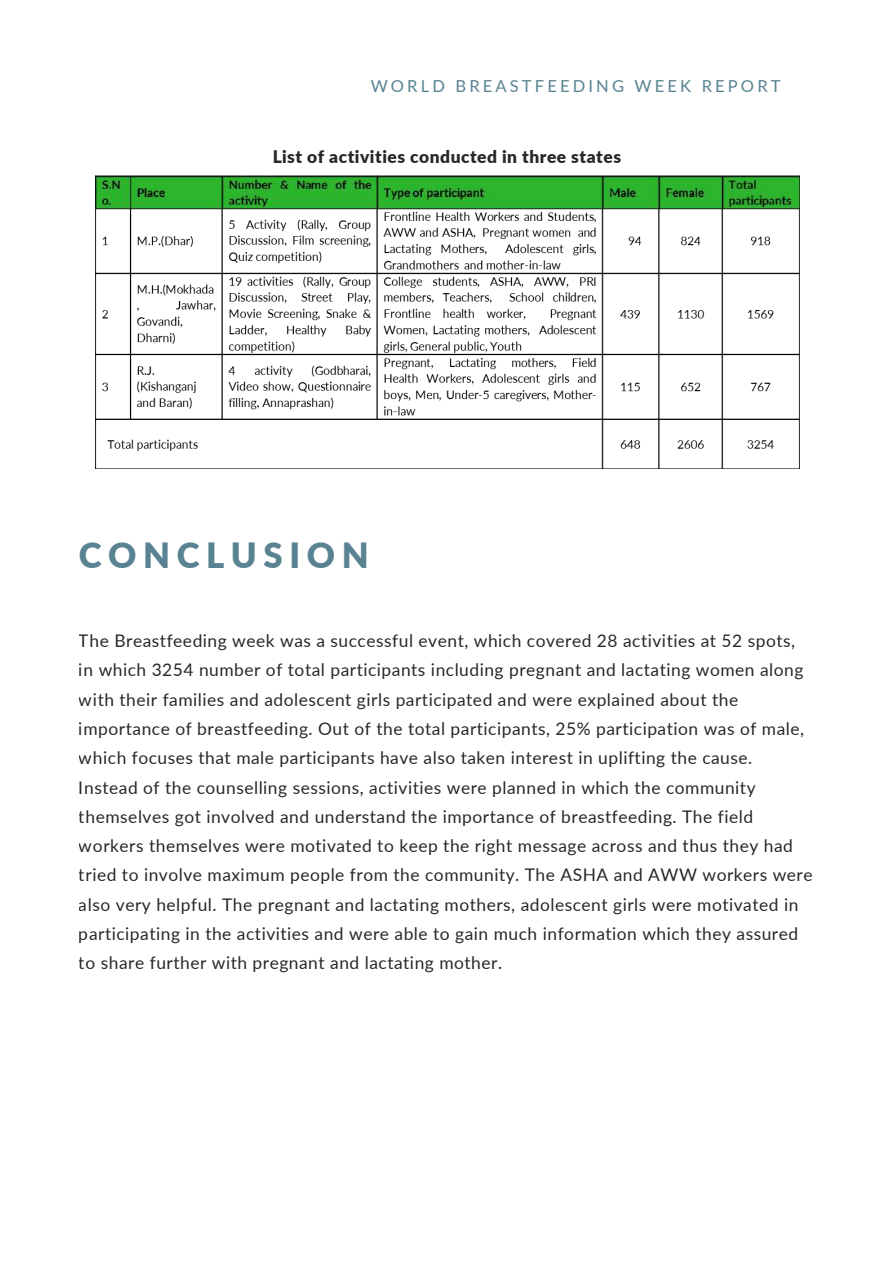
<style>
.page{position:relative;width:893px;height:1263px;background:#fff}
.page>*{position:absolute;margin:0;border:0;box-sizing:border-box;transform-origin:0 0}
.t1{font:900 34.8px "Lato";letter-spacing:.19em;color:#598392}
.t2{font:17.4px/29.2px "Lato";letter-spacing:.03em;color:#000}
.t3{font:900 17.4px "Lato";letter-spacing:.03em;color:#000}
.t4{font:16.5px "Lato";letter-spacing:.19em;color:#598392}
</style>
<div class="page">
<img style="left:96px;top:175px;width:703px;height:293px">
<p class="t4" style="left:371px;top:75px;width:411px">WORLD BREASTFEEDING WEEK REPORT</p>
<p class="t3" style="left:272px;top:146px;width:350px">List of activities conducted in three states</p>
<h1 class="t1" style="left:79px;top:534px;width:291px">CONCLUSION</h1>
<p class="t2" style="left:79px;top:626px;width:735px">The Breastfeeding week was a successful event, which covered 28 activities at 52 spots, in which 3254 number of total participants including pregnant and lactating women along with their families and adolescent girls participated and were explained about the importance of breastfeeding. Out of the total participants, 25% participation was of male, which focuses that male participants have also taken interest in uplifting the cause.<br>Instead of the counselling sessions, activities were planned in which the community themselves got involved and understand the importance of breastfeeding. The field workers themselves were motivated to keep the right message across and thus they had tried to involve maximum people from the community. The ASHA and AWW workers were also very helpful. The pregnant and lactating mothers, adolescent girls were motivated in participating in the activities and were able to gain much information which they assured to share further with pregnant and lactating mother.</p>
</div>
